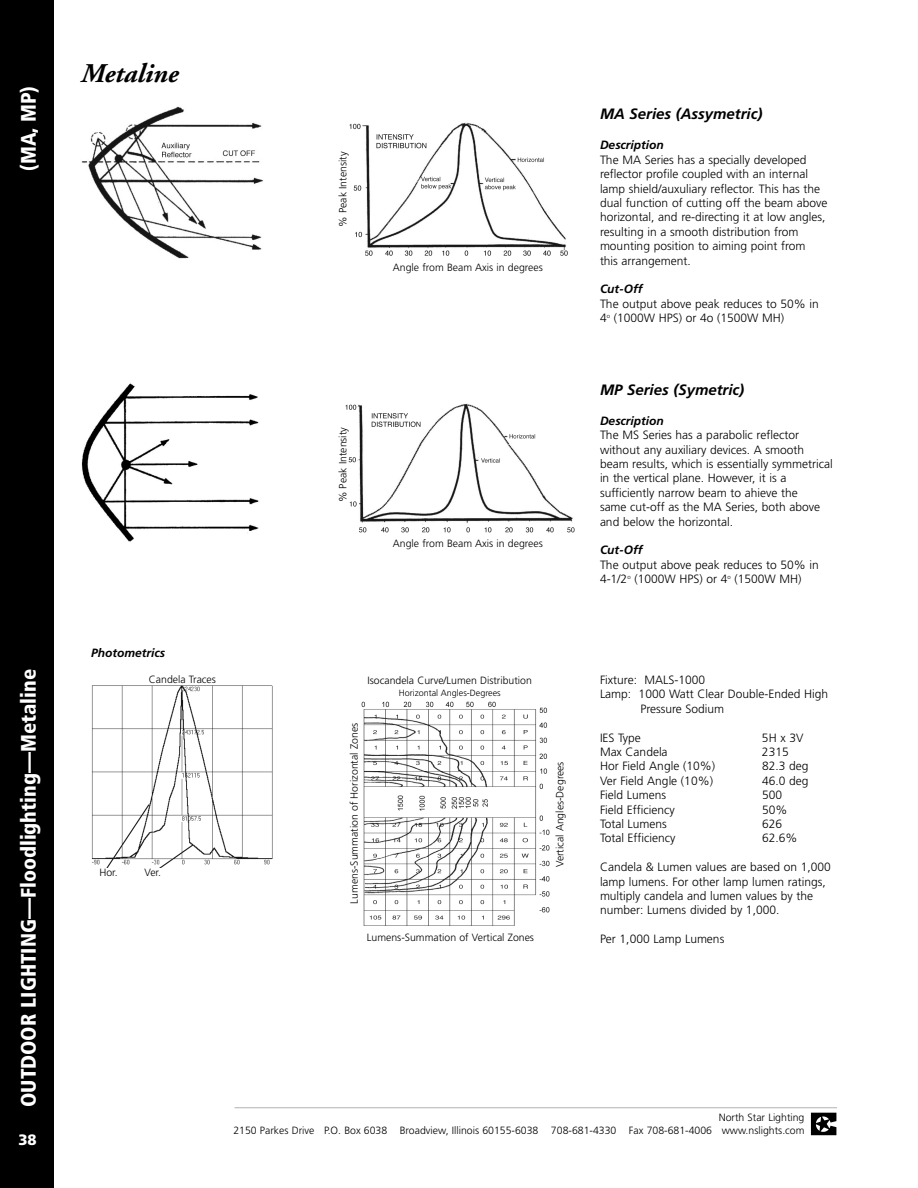
<style>
.page{position:relative;width:918px;height:1188px;background:#fff}
.page>*{position:absolute;margin:0;border:0;box-sizing:border-box;transform-origin:0 0}
.t1{font:italic 700 27px "Adobe Garamond";color:#000}
.t2{font:900 condensed 21px "Frutiger";color:#fff}
.t3{font:italic 700 15px "Frutiger";color:#000}
.t4{font:900 15px "Frutiger";color:#fff}
.t5{font:300 12px/14.4px "Frutiger";color:#000}
.t6{font:italic 700 12px "Frutiger";color:#000}
.t7{font:300 10.5px/12.6px "Frutiger";color:#000;text-align:right}
.t8{font:300 9px "Frutiger";color:#000}
</style>
<div class="page">
<svg style="left:810px;top:1108px;width:27px;height:28px"></svg>
<img style="left:811px;top:1113px;width:25px;height:22px">
<hr style="left:235px;top:1107px;width:602px;height:1px;background:#b3b3b3">
<img style="left:81px;top:106px;width:182px;height:153px">
<img style="left:349px;top:122px;width:219px;height:134px">
<img style="left:81px;top:383px;width:178px;height:159px">
<img style="left:345px;top:403px;width:230px;height:130px">
<img style="left:361px;top:701px;width:189px;height:225px">
<img style="left:91px;top:685px;width:182px;height:183px">
<div style="left:0;top:0;width:54px;height:1188px;background:#000"></div>
<h2 class="t2" style="left:20px;top:171px;width:86px;rotate:-90deg">(MA, MP)</h2>
<h2 class="t2" style="left:20px;top:1107px;width:440px;rotate:-90deg">OUTDOOR LIGHTING—Floodlighting—Metaline</h2>
<p class="t4" style="left:18px;top:1134px;width:20px">38</p>
<h1 class="t1" style="left:81px;top:62px;width:99px">Metaline</h1>
<p class="t7" style="left:337px;top:227px;width:77px;rotate:-90deg">% Peak Intensity</p>
<p class="t7" style="left:393px;top:262px;width:151px">Angle from Beam Axis in degrees</p>
<p class="t7" style="left:337px;top:502px;width:77px;rotate:-90deg">% Peak Intensity</p>
<p class="t7" style="left:393px;top:537px;width:151px">Angle from Beam Axis in degrees</p>
<p class="t6" style="left:91px;top:648px;width:75px">Photometrics</p>
<p class="t7" style="left:149px;top:674px;width:68px">Candela Traces</p>
<p class="t7" style="left:368px;top:675px;width:166px">Isocandela Curve/Lumen Distribution</p>
<p class="t8" style="left:399px;top:689px;width:104px">Horizontal Angles-Degrees</p>
<p class="t7" style="left:349px;top:904px;width:182px;rotate:-90deg">Lumens-Summation of Horizontal Zones</p>
<p class="t7" style="left:367px;top:932px;width:169px">Lumens-Summation of Vertical Zones</p>
<p class="t7" style="left:99px;top:867px;width:20px">Hor.</p>
<p class="t7" style="left:145px;top:867px;width:18px">Ver.</p>
<p class="t7" style="left:554px;top:867px;width:107px;rotate:-90deg">Vertical Angles-Degrees</p>
<p class="t3" style="left:600px;top:108px;width:164px">MA Series (Assymetric)</p>
<p class="t6" style="left:600px;top:140px;width:65px">Description</p>
<p class="t5" style="left:600px;top:153px;width:229px">The MA Series has a specially developed reflector profile coupled with an internal lamp shield/auxuliary reflector. This has the dual function of cutting off the beam above horizontal, and re-directing it at low angles, resulting in a smooth distribution from mounting position to aiming point from<br>this arrangement.</p>
<p class="t6" style="left:600px;top:284px;width:44px">Cut-Off</p>
<p class="t5" style="left:600px;top:297px;width:220px">The output above peak reduces to 50% in<br>4<sup>o</sup> (1000W HPS) or 4o (1500W MH)</p>
<p class="t3" style="left:600px;top:384px;width:146px">MP Series (Symetric)</p>
<p class="t6" style="left:600px;top:416px;width:65px">Description</p>
<p class="t5" style="left:600px;top:429px;width:234px">The MS Series has a parabolic reflector without any auxiliary devices. A smooth beam results, which is essentially symmetrical in the vertical plane. However, it is a sufficiently narrow beam to ahieve the<br>same cut-off as the MA Series, both above and below the horizontal.</p>
<p class="t6" style="left:600px;top:545px;width:44px">Cut-Off</p>
<p class="t5" style="left:600px;top:558px;width:220px">The output above peak reduces to 50% in<br>4-1/2<sup>o</sup> (1000W HPS) or 4<sup>o</sup> (1500W MH)</p>
<p class="t5" style="left:600px;top:674px;width:107px">Fixture: MALS-1000</p>
<p class="t5" style="left:600px;top:688px;width:230px">Lamp: 1000 Watt Clear Double-Ended High</p>
<p class="t5" style="left:640px;top:702px;width:85px">Pressure Sodium</p>
<p class="t5" style="left:600px;top:731px;width:42px">IES Type</p>
<p class="t5" style="left:762px;top:731px;width:43px">5H x 3V</p>
<p class="t5" style="left:600px;top:746px;width:69px">Max Candela</p>
<p class="t5" style="left:762px;top:746px;width:28px">2315</p>
<p class="t5" style="left:600px;top:760px;width:117px">Hor Field Angle (10%)</p>
<p class="t5" style="left:762px;top:760px;width:48px">82.3 deg</p>
<p class="t5" style="left:600px;top:774px;width:115px">Ver Field Angle (10%)</p>
<p class="t5" style="left:762px;top:774px;width:48px">46.0 deg</p>
<p class="t5" style="left:600px;top:789px;width:68px">Field Lumens</p>
<p class="t5" style="left:762px;top:789px;width:22px">500</p>
<p class="t5" style="left:600px;top:803px;width:76px">Field Efficiency</p>
<p class="t5" style="left:762px;top:803px;width:27px">50%</p>
<p class="t5" style="left:600px;top:818px;width:68px">Total Lumens</p>
<p class="t5" style="left:762px;top:818px;width:22px">626</p>
<p class="t5" style="left:600px;top:832px;width:77px">Total Efficiency</p>
<p class="t5" style="left:762px;top:832px;width:37px">62.6%</p>
<p class="t5" style="left:600px;top:861px;width:232px">Candela &amp; Lumen values are based on 1,000 lamp lumens. For other lamp lumen ratings, multiply candela and lumen values by the number: Lumens divided by 1,000.</p>
<p class="t5" style="left:600px;top:933px;width:126px">Per 1,000 Lamp Lumens</p>
<p class="t7" style="left:233px;top:1112px;width:573px">North Star Lighting<br>2150 Parkes Drive P.O. Box 6038 Broadview, Illinois 60155-6038 708-681-4330 Fax 708-681-4006 www.nslights.com</p>
</div>
